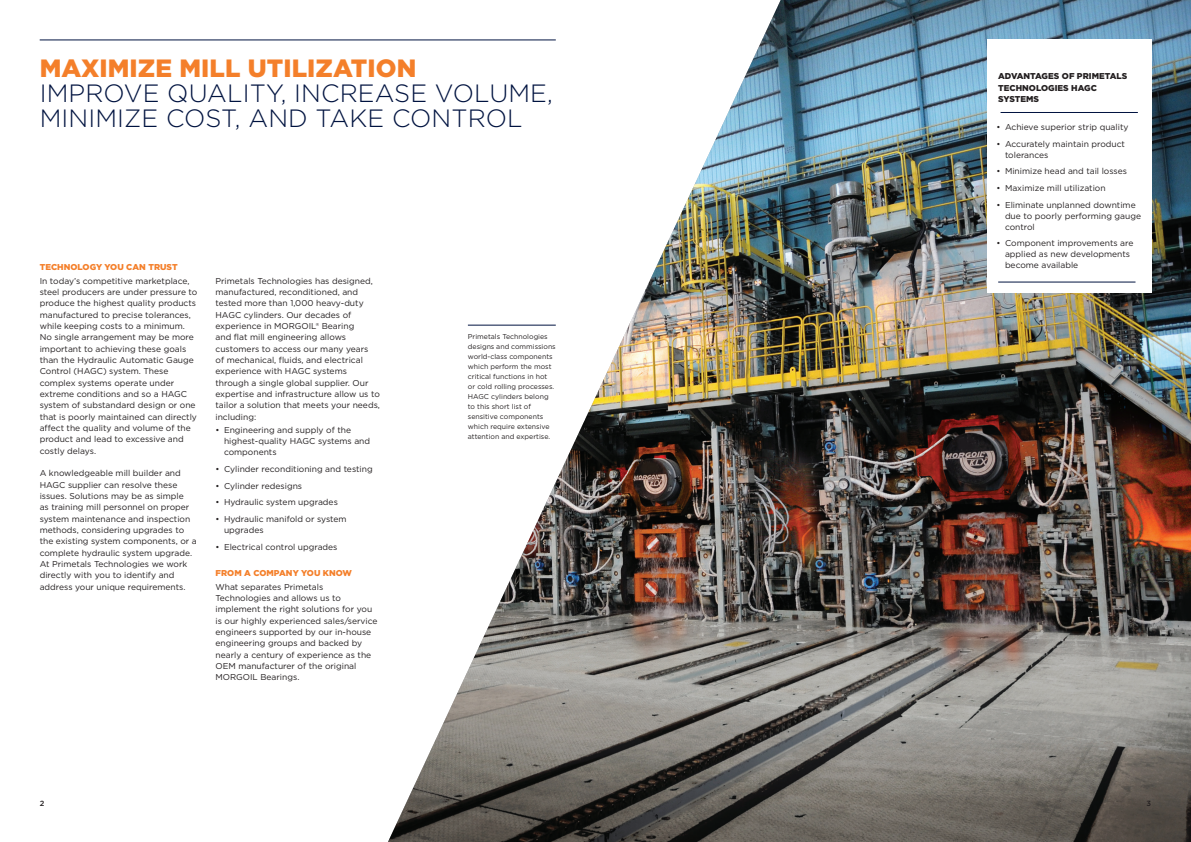
<style>
.page{position:relative;width:1191px;height:842px;background:#fff}
.page>*{position:absolute;margin:0;border:0;box-sizing:border-box;transform-origin:0 0}
._01__Headline_-_Light_-_25pt_-_orange{font:300 25px/25px "Gotham";letter-spacing:.005em;color:#001340}
._01__Copy_-_Book_-_8_5_pt_-_black{font:8.5px/11.3px "Gotham";color:#231f20}
._03__Subhead_Bullet_Black_-_8_5pt_-_orang{font:900 8.5px/11.3px "Gotham";letter-spacing:.005em;color:#231f20}
._02__Subhead_-_Black_-_8_5pt_-_orange{font:900 8.5px "Gotham";letter-spacing:.005em;color:#f47f2a}
.t1{font:500 7.5px "Gotham";color:#231f20}
._06__Copy_-_Book_-_7pt_-_black{font:7px/10px "Gotham";color:#231f20}
.s1{font-weight:900;color:#f47f2a}
</style>
<div class="page">
<img style="left:388px;top:0;width:803px;height:842px">
<hr style="left:40px;top:40px;width:516px;height:1px;background:#001340">
<div style="left:986px;top:40px;width:165px;height:96px;background:#fff"></div>
<hr style="left:1000px;top:112px;width:137px;height:1px;background:#001340">
<div style="left:986px;top:119px;width:165px;height:173px;background:#fff"></div>
<hr style="left:998px;top:282px;width:137px;height:1px;background:#001340">
<hr style="left:468px;top:325px;width:88px;height:1px;background:#001340">
<p class="_01__Headline_-_Light_-_25pt_-_orange" style="left:40px;top:55px;width:515px"><span class="s1">MAXIMIZE MILL UTILIZATION<br></span>IMPROVE QUALITY, INCREASE VOLUME,<br>MINIMIZE COST, AND TAKE CONTROL</p>
<p class="_02__Subhead_-_Black_-_8_5pt_-_orange" style="left:40px;top:261px;width:139px">TECHNOLOGY YOU CAN TRUST</p>
<p class="_01__Copy_-_Book_-_8_5_pt_-_black" style="left:40px;top:275px;width:159px">In today’s competitive marketplace, steel producers are under pressure to produce the highest quality products manufactured to precise tolerances, while keeping costs to a minimum.<br>No single arrangement may be more important to achieving these goals than the Hydraulic Automatic Gauge Control (HAGC) system. These complex systems operate under extreme conditions and so a HAGC system of substandard design or one that is poorly maintained can directly affect the quality and volume of the product and lead to excessive and costly delays.</p>
<p class="_01__Copy_-_Book_-_8_5_pt_-_black" style="left:40px;top:467px;width:159px">A knowledgeable mill builder and HAGC supplier can resolve these issues. Solutions may be as simple<br>as training mill personnel on proper system maintenance and inspection methods, considering upgrades to the existing system components, or a complete hydraulic system upgrade.<br>At Primetals Technologies we work directly with you to identify and address your unique requirements.</p>
<p class="_01__Copy_-_Book_-_8_5_pt_-_black" style="left:215px;top:275px;width:166px">Primetals Technologies has designed, manufactured, reconditioned, and tested more than 1,000 heavy-duty HAGC cylinders. Our decades of experience in MORGOIL® Bearing<br>and flat mill engineering allows customers to access our many years<br>of mechanical, fluids, and electrical experience with HAGC systems through a single global supplier. Our expertise and infrastructure allow us to tailor a solution that meets your needs, including:</p>
<p class="_01__Copy_-_Book_-_8_5_pt_-_black" style="left:224px;top:425px;width:148px;line-height:11px;text-indent:-9px">• Engineering and supply of the highest-quality HAGC systems and components</p>
<p class="_01__Copy_-_Book_-_8_5_pt_-_black" style="left:215px;top:463px;width:159px">• Cylinder reconditioning and testing</p>
<p class="_01__Copy_-_Book_-_8_5_pt_-_black" style="left:215px;top:480px;width:88px">• Cylinder redesigns</p>
<p class="_01__Copy_-_Book_-_8_5_pt_-_black" style="left:215px;top:497px;width:124px">• Hydraulic system upgrades</p>
<p class="_01__Copy_-_Book_-_8_5_pt_-_black" style="left:224px;top:513px;width:124px;line-height:11px;text-indent:-9px">• Hydraulic manifold or system upgrades</p>
<p class="_01__Copy_-_Book_-_8_5_pt_-_black" style="left:215px;top:541px;width:123px">• Electrical control upgrades</p>
<p class="_02__Subhead_-_Black_-_8_5pt_-_orange" style="left:215px;top:567px;width:138px">FROM A COMPANY YOU KNOW</p>
<p class="_01__Copy_-_Book_-_8_5_pt_-_black" style="left:215px;top:581px;width:164px">What separates Primetals<br>Technologies and allows us to implement the right solutions for you is our highly experienced sales/service engineers supported by our in-house engineering groups and backed by nearly a century of experience as the<br>OEM manufacturer of the original<br>MORGOIL Bearings.</p>
<p class="_06__Copy_-_Book_-_7pt_-_black" style="left:468px;top:331px;width:89px">Primetals Technologies designs and commissions world-class components which perform the most critical functions in hot or cold rolling processes.<br>HAGC cylinders belong to this short list of sensitive components which require extensive attention and expertise.</p>
<p class="_03__Subhead_Bullet_Black_-_8_5pt_-_orang" style="left:998px;top:71px;width:131px">ADVANTAGES OF PRIMETALS<br>TECHNOLOGIES HAGC<br>SYSTEMS</p>
<p class="_01__Copy_-_Book_-_8_5_pt_-_black" style="left:996px;top:121px;width:133px">• Achieve superior strip quality</p>
<p class="_01__Copy_-_Book_-_8_5_pt_-_black" style="left:1005px;top:138px;width:121px;line-height:11px;text-indent:-9px">• Accurately maintain product tolerances</p>
<p class="_01__Copy_-_Book_-_8_5_pt_-_black" style="left:996px;top:165px;width:132px">• Minimize head and tail losses</p>
<p class="_01__Copy_-_Book_-_8_5_pt_-_black" style="left:996px;top:182px;width:111px">• Maximize mill utilization</p>
<p class="_01__Copy_-_Book_-_8_5_pt_-_black" style="left:1005px;top:199px;width:137px;line-height:11px;text-indent:-9px">• Eliminate unplanned downtime due to poorly performing gauge control</p>
<p class="_01__Copy_-_Book_-_8_5_pt_-_black" style="left:1005px;top:238px;width:130px;line-height:11px;text-indent:-9px">• Component improvements are applied as new developments become available</p>
<p class="t1" style="left:40px;top:798px;width:6px">2</p>
<p class="t1" style="left:1146px;top:798px;width:6px">3</p>
</div>
